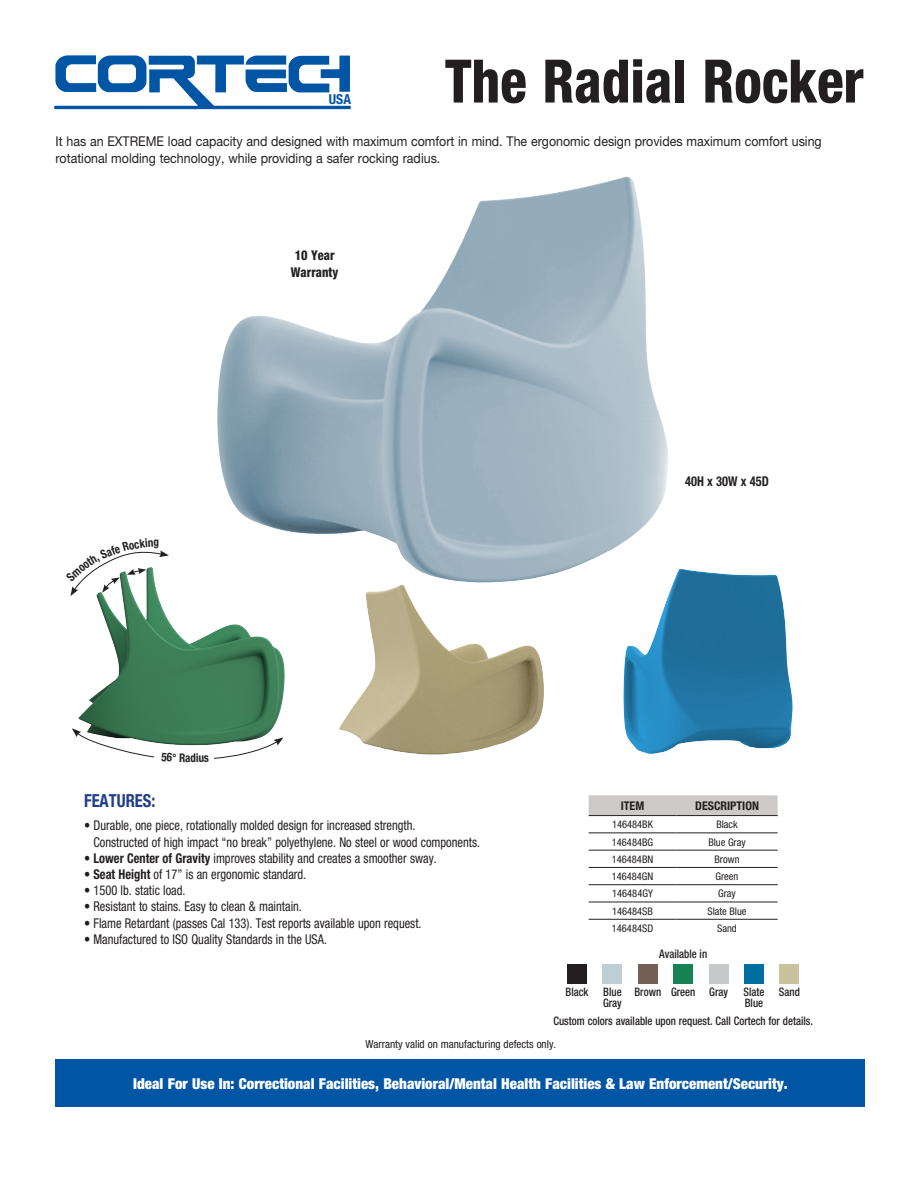
<style>
.page{position:relative;width:918px;height:1188px;background:#fff}
.page>*{position:absolute;margin:0;border:0;box-sizing:border-box;transform-origin:0 0}
.t1{font:800 condensed 60px "Helvetica Neue";color:#231f20;scale:.92 1}
.t2{font:700 condensed 18px "Helvetica Neue";color:#213d8b;scale:.92 1}
.t3{font:900 condensed 15px "Helvetica Neue";color:#fff}
.t4{font:700 condensed 13.8px "Helvetica Neue";color:#0155a5}
.t5{font:condensed 13.5px/16.2px "Helvetica Neue";color:#231f20;scale:.92 1}
.t6{font:13.5px/16.2px "Helvetica Neue";color:#231f20;scale:.92 1}
.t7{font:800 condensed 13.5px/16.2px "Helvetica Neue";color:#231f20;scale:.92 1}
.t8{font:700 condensed 13.5px "Helvetica Neue";color:#231f20;scale:.92 1}
.t9{font:700 condensed 12px "Helvetica Neue";color:#231f20}
.t10{font:700 condensed 12px "Helvetica Neue";color:#231f20;scale:.92 1}
.t11{font:500 condensed 11.7px/10.8px "Helvetica Neue";color:#231f20;scale:.92 1}
.t12{font:condensed 11.1px "Helvetica Neue";color:#231f20}
.t13{font:condensed 10.5px "Helvetica Neue";color:#231f20}
.s1{font-weight:700}
</style>
<div class="page">
<div style="left:568px;top:964px;width:19px;height:20px;background:#231f20"></div>
<div style="left:603px;top:964px;width:19px;height:20px;background:#bfcdd5"></div>
<div style="left:709px;top:964px;width:19px;height:20px;background:#c7c8ca"></div>
<div style="left:744px;top:964px;width:20px;height:20px;background:#006e9f"></div>
<div style="left:780px;top:964px;width:19px;height:20px;background:#cac29c"></div>
<div style="left:674px;top:964px;width:19px;height:20px;background:#198156"></div>
<div style="left:638px;top:964px;width:19px;height:20px;background:#735f55"></div>
<img style="left:217px;top:176px;width:451px;height:397px">
<div style="left:56px;top:1060px;width:810px;height:47px;background:#0155a5"></div>
<svg style="left:54px;top:55px;width:297px;height:54px"></svg>
<img style="left:78px;top:557px;width:218px;height:189px">
<svg style="left:72px;top:728px;width:83px;height:30px"></svg>
<img style="left:323px;top:569px;width:233px;height:186px">
<div style="left:589px;top:795px;width:189px;height:20px;background:#cdc9c8"></div>
<hr style="left:589px;top:815px;width:87px;height:1px;background:#231f20">
<hr style="left:676px;top:815px;width:102px;height:1px;background:#231f20">
<hr style="left:589px;top:832px;width:87px;height:1px;background:#231f20">
<hr style="left:676px;top:832px;width:102px;height:1px;background:#231f20">
<hr style="left:589px;top:850px;width:87px;height:1px;background:#231f20">
<hr style="left:676px;top:850px;width:102px;height:1px;background:#231f20">
<hr style="left:589px;top:867px;width:87px;height:1px;background:#231f20">
<hr style="left:676px;top:867px;width:102px;height:1px;background:#231f20">
<hr style="left:589px;top:884px;width:87px;height:1px;background:#231f20">
<hr style="left:676px;top:884px;width:102px;height:1px;background:#231f20">
<hr style="left:589px;top:902px;width:87px;height:1px;background:#231f20">
<hr style="left:676px;top:902px;width:102px;height:1px;background:#231f20">
<hr style="left:589px;top:919px;width:87px;height:1px;background:#231f20">
<hr style="left:676px;top:919px;width:102px;height:1px;background:#231f20">
<img style="left:606px;top:557px;width:187px;height:197px">
<svg style="left:70px;top:550px;width:99px;height:46px"></svg>
<svg style="left:196px;top:738px;width:87px;height:21px"></svg>
<p class="t4" style="left:329px;top:91px;width:24px">USA</p>
<p class="t1" style="left:445px;top:44px;width:457px">The Radial Rocker</p>
<p class="t6" style="left:56px;top:133px;width:834px">It has an EXTREME load capacity and designed with maximum comfort in mind. The ergonomic design provides maximum comfort using rotational molding technology, while providing a safer rocking radius.</p>
<p class="t7" style="left:291px;top:247px;width:53px">10 Year<br>Warranty</p>
<p class="t8" style="left:685px;top:473px;width:93px">40H x 30W x 45D</p>
<p class="t10" style="left:191px;top:751px;width:8px">d</p>
<p class="t2" style="left:84px;top:790px;width:79px">FEATURES:</p>
<p class="t5" style="left:93px;top:817px;width:422px;text-indent:-9px">• Durable, one piece, rotationally molded design for increased strength.<br>Constructed of high impact “no break” polyethylene. No steel or wood components.</p>
<p class="t5" style="left:84px;top:850px;width:385px">• <span class="s1">Lower Center of Gravity</span> improves stability and creates a smoother sway.</p>
<p class="t5" style="left:84px;top:866px;width:243px">• <span class="s1">Seat Height</span> of 17” is an ergonomic standard.</p>
<p class="t5" style="left:84px;top:882px;width:112px">• 1500 lb. static load.</p>
<p class="t5" style="left:84px;top:898px;width:238px">• Resistant to stains. Easy to clean &amp; maintain.</p>
<p class="t5" style="left:84px;top:915px;width:368px">• Flame Retardant (passes Cal 133). Test reports available upon request.</p>
<p class="t5" style="left:84px;top:931px;width:266px">• Manufactured to ISO Quality Standards in the USA.</p>
<p class="t9" style="left:621px;top:798px;width:25px">ITEM</p>
<p class="t9" style="left:695px;top:798px;width:65px">DESCRIPTION</p>
<p class="t13" style="left:612px;top:819px;width:42px">146484BK</p>
<p class="t13" style="left:716px;top:819px;width:23px">Black</p>
<p class="t13" style="left:612px;top:836px;width:43px">146484BG</p>
<p class="t13" style="left:708px;top:836px;width:39px">Blue Gray</p>
<p class="t13" style="left:612px;top:853px;width:43px">146484BN</p>
<p class="t13" style="left:715px;top:853px;width:26px">Brown</p>
<p class="t13" style="left:612px;top:870px;width:43px">146484GN</p>
<p class="t13" style="left:716px;top:870px;width:24px">Green</p>
<p class="t13" style="left:612px;top:888px;width:42px">146484GY</p>
<p class="t13" style="left:718px;top:888px;width:19px">Gray</p>
<p class="t13" style="left:612px;top:905px;width:42px">146484SB</p>
<p class="t13" style="left:707px;top:905px;width:41px">Slate Blue</p>
<p class="t13" style="left:612px;top:922px;width:43px">146484SD</p>
<p class="t13" style="left:717px;top:922px;width:21px">Sand</p>
<p class="t11" style="left:659px;top:949px;width:54px">Available in</p>
<p class="t11" style="left:566px;top:986px;width:26px">Black</p>
<p class="t11" style="left:603px;top:986px;width:22px">Blue<br>Gray</p>
<p class="t11" style="left:634px;top:986px;width:31px">Brown</p>
<p class="t11" style="left:671px;top:986px;width:28px">Green</p>
<p class="t11" style="left:709px;top:986px;width:22px">Gray</p>
<p class="t11" style="left:744px;top:986px;width:24px">Slate<br>Blue</p>
<p class="t11" style="left:779px;top:986px;width:24px">Sand</p>
<p class="t11" style="left:554px;top:1015px;width:284px">Custom colors available upon request. Call Cortech for details.</p>
<p class="t12" style="left:366px;top:1037px;width:192px">Warranty valid on manufacturing defects only.</p>
<p class="t3" style="left:133px;top:1075px;width:656px">Ideal For Use In: Correctional Facilities, Behavioral/Mental Health Facilities &amp; Law Enforcement/Security.</p>
</div>
